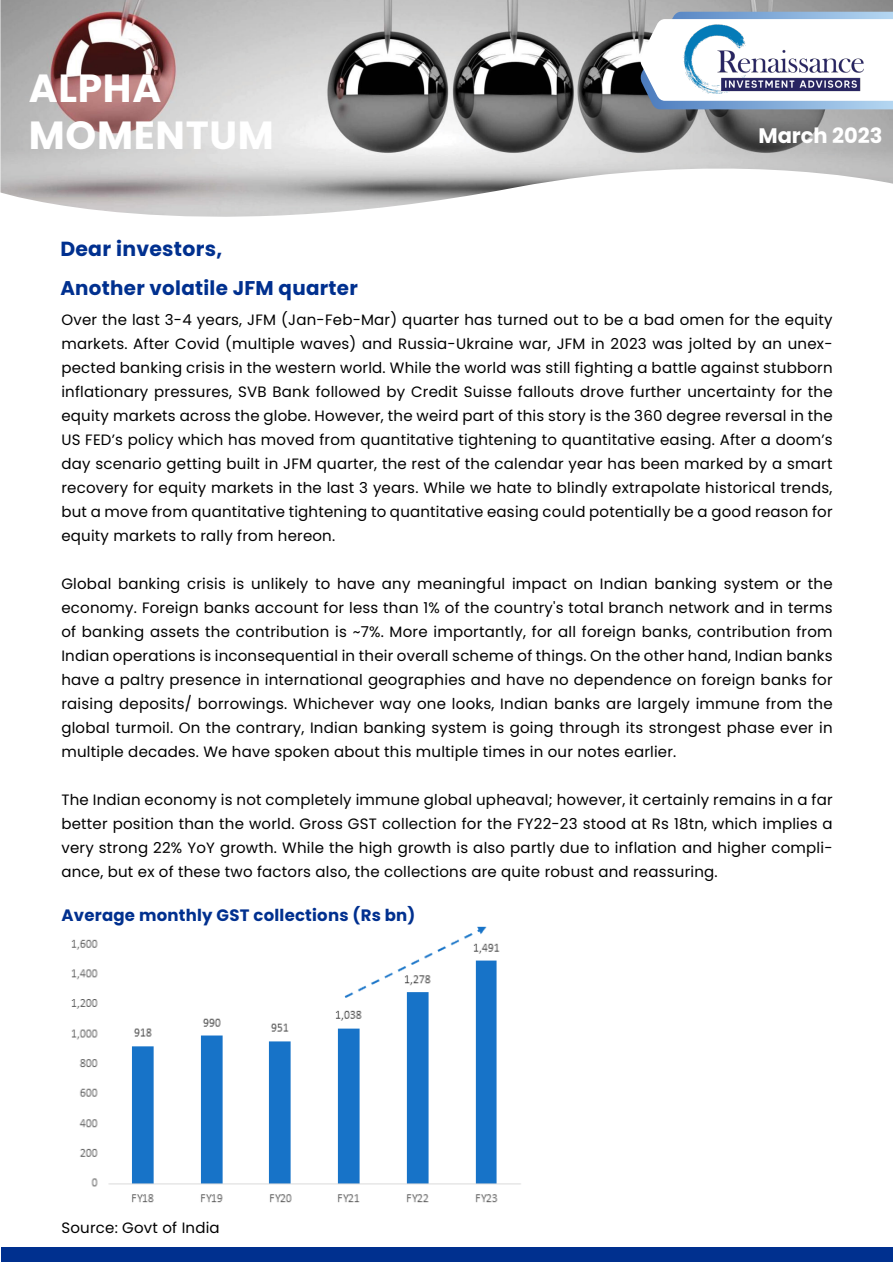
<style>
.page{position:relative;width:893px;height:1263px;background:#fff}
.page>*{position:absolute;margin:0;border:0;box-sizing:border-box;transform-origin:0 0}
.t1{font:700 39.3px/47.1px "Poppins";letter-spacing:.015em;color:#fff}
.t2{font:700 21px "Poppins";color:#fff}
.t3{font:700 20.4px "Poppins";letter-spacing:.015em;color:#00308f}
.t4{font:700 19.8px "Poppins";letter-spacing:.015em;color:#00308f}
.t5{font:700 16.5px "Poppins";letter-spacing:.015em;color:#00308f}
.t6{font:15px/24px "Poppins";letter-spacing:.015em;color:#000;text-align:justify}
</style>
<div class="page">
<img style="left:0;top:0;width:893px;height:217px">
<svg style="left:640px;top:12px;width:13px;height:97px"></svg>
<img style="left:653px;top:0;width:240px;height:118px">
<div style="left:1px;top:1247px;width:892px;height:15px;background:#00308f"></div>
<img style="left:71px;top:939px;width:450px;height:264px">
<img style="left:344px;top:926px;width:152px;height:71px">
<h1 class="t1" style="left:29px;top:65px;width:247px">ALPHA<br>MOMENTUM</h1>
<h3 class="t3" style="left:60px;top:237px;width:164px">Dear investors,</h3>
<h3 class="t4" style="left:60px;top:276px;width:299px">Another volatile JFM quarter</h3>
<h2 class="t2" style="left:758px;top:123px;width:126px">March 2023</h2>
<p class="t6" style="left:61px;top:308px;width:773px">Over the last 3-4 years, JFM (Jan-Feb-Mar) quarter has turned out to be a bad omen for the equity markets. After Covid (multiple waves) and Russia-Ukraine war, JFM in 2023 was jolted by an unex&shy;pected banking crisis in the western world. While the world was still fighting a battle against stubborn inflationary pressures, SVB Bank followed by Credit Suisse fallouts drove further uncertainty for the equity markets across the globe. However, the weird part of this story is the 360 degree reversal in the US FED’s policy which has moved from quantitative tightening to quantitative easing. After a doom’s day scenario getting built in JFM quarter, the rest of the calendar year has been marked by a smart recovery for equity markets in the last 3 years. While we hate to blindly extrapolate historical trends, but a move from quantitative tightening to quantitative easing could potentially be a good reason for equity markets to rally from hereon.</p>
<p class="t6" style="left:61px;top:572px;width:773px">Global banking crisis is unlikely to have any meaningful impact on Indian banking system or the economy. Foreign banks account for less than 1% of the country's total branch network and in terms of banking assets the contribution is ~7%. More importantly, for all foreign banks, contribution from Indian operations is inconsequential in their overall scheme of things. On the other hand, Indian banks have a paltry presence in international geographies and have no dependence on foreign banks for raising deposits/ borrowings. Whichever way one looks, Indian banks are largely immune from the global turmoil. On the contrary, Indian banking system is going through its strongest phase ever in multiple decades. We have spoken about this multiple times in our notes earlier.</p>
<p class="t6" style="left:61px;top:788px;width:773px">The Indian economy is not completely immune global upheaval; however, it certainly remains in a far better position than the world. Gross GST collection for the FY22-23 stood at Rs 18tn, which implies a very strong 22% YoY growth. While the high growth is also partly due to inflation and higher compli&shy;ance, but ex of these two factors also, the collections are quite robust and reassuring.</p>
<p class="t5" style="left:61px;top:905px;width:356px">Average monthly GST collections (Rs bn)</p>
<p class="t6" style="left:61px;top:1216px;width:160px">Source: Govt of India</p>
</div>
